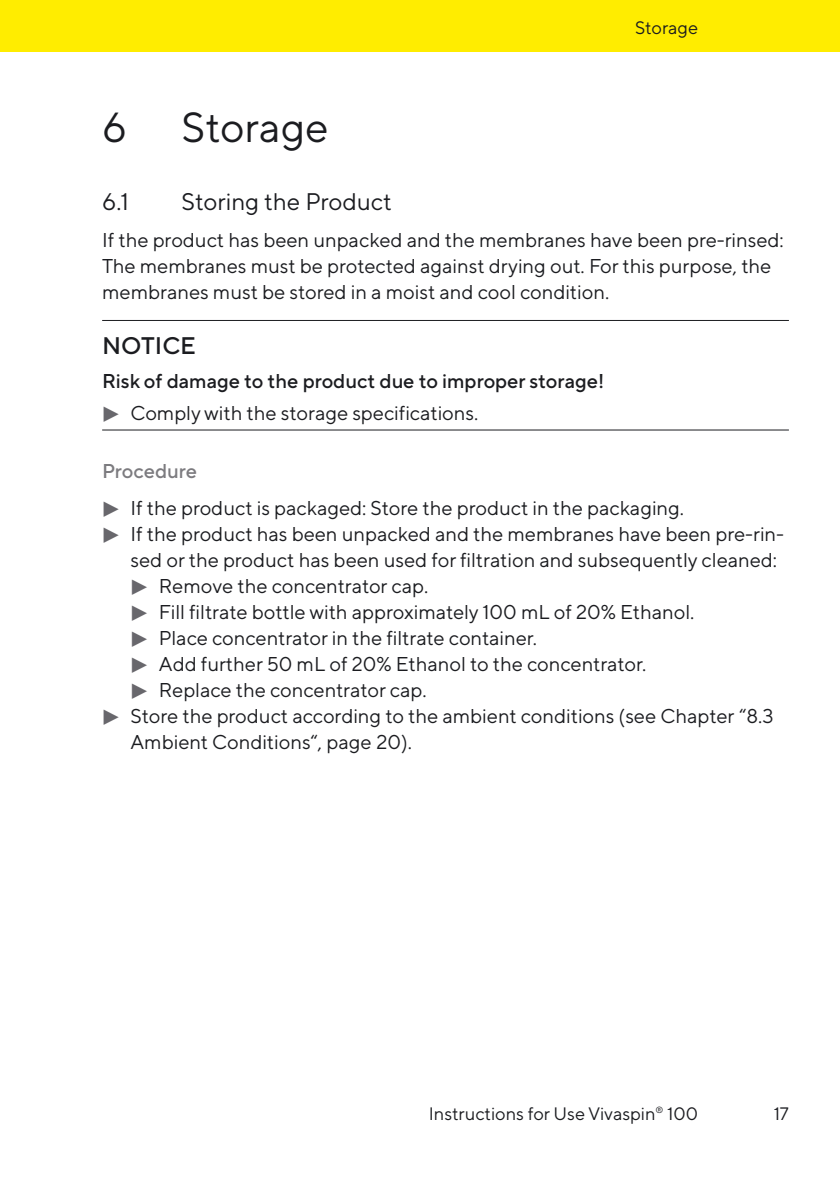
<style>
.page{position:relative;width:840px;height:1191px;background:#fff}
.page>*{position:absolute;margin:0;border:0;box-sizing:border-box;transform-origin:0 0}
.t1{font:42px "TT Norms Pro";color:#1b1c20}
.t2{font:24px "TT Norms Pro";color:#1b1c20}
.t3{font:500 24px "TT Norms Pro";color:#1b1c20}
.t4{font:20px/26px "TT Norms Pro";color:#1b1c20}
.t5{font:500 20px/31.6px "TT Norms Pro";color:#1b1c20}
.t6{font:18px "TT Norms Pro";color:#1b1c20}
.s1{font-family:"PIK72022";font-weight:400;color:#68676c}
.s2{font-weight:400}
.s3{font-weight:500;color:#7c7b7f}
.s4{font-family:"PIK72022";color:#68676c}
</style>
<div class="page">
<div style="left:0;top:0;width:839px;height:51px;background:#ffed00"></div>
<hr style="left:102px;top:320px;width:686px;height:1px;background:#1b1c20">
<hr style="left:102px;top:429px;width:686px;height:1px;background:#1b1c20">
<h1 class="t1" style="left:102px;top:97px;width:26px">6</h1>
<h1 class="t1" style="left:181px;top:97px;width:148px">Storage</h1>
<p class="t6" style="left:634px;top:15px;width:64px">Storage</p>
<p class="t2" style="left:102px;top:184px;width:28px">6.1</p>
<p class="t2" style="left:181px;top:184px;width:212px">Storing the Product</p>
<p class="t4" style="left:102px;top:225px;width:682px">If the product has been unpacked and the membranes have been pre-rinsed:<br>The membranes must be protected against drying out. For this purpose, the membranes must be stored in a moist and cool condition.</p>
<p class="t3" style="left:102px;top:328px;width:95px">NOTICE</p>
<p class="t5" style="left:102px;top:364px;width:503px">Risk of damage to the product due to improper storage! <span class="s1">t</span> <span class="s2">Comply with the storage specifications.</span></p>
<p class="t4" style="left:102px;top:450px;width:583px;line-height:37.4px"><span class="s3">Procedure<br></span><span class="s4">t</span> If the product is packaged: Store the product in the packaging.</p>
<p class="t4" style="left:102px;top:519px;width:683px"><span class="s4">t</span> If the product has been unpacked and the membranes have been pre-rin-</p>
<p class="t4" style="left:130px;top:545px;width:647px">sed or the product has been used for filtration and subsequently cleaned:</p>
<p class="t4" style="left:130px;top:571px;width:299px"><span class="s4">t</span> Remove the concentrator cap.</p>
<p class="t4" style="left:130px;top:597px;width:565px"><span class="s4">t</span> Fill filtrate bottle with approximately 100 mL of 20% Ethanol.</p>
<p class="t4" style="left:130px;top:623px;width:408px"><span class="s4">t</span> Place concentrator in the filtrate container.</p>
<p class="t4" style="left:130px;top:649px;width:517px"><span class="s4">t</span> Add further 50 mL of 20% Ethanol to the concentrator.</p>
<p class="t4" style="left:130px;top:675px;width:297px"><span class="s4">t</span> Replace the concentrator cap.</p>
<p class="t4" style="left:102px;top:701px;width:672px"><span class="s4">t</span> Store the product according to the ambient conditions (see Chapter “8.3</p>
<p class="t4" style="left:130px;top:727px;width:283px">Ambient Conditions“, page 20).</p>
<p class="t6" style="left:428px;top:1100px;width:271px">Instructions for Use Vivaspin<sup>®</sup> 100</p>
<p class="t6" style="left:773px;top:1100px;width:17px">17</p>
</div>
